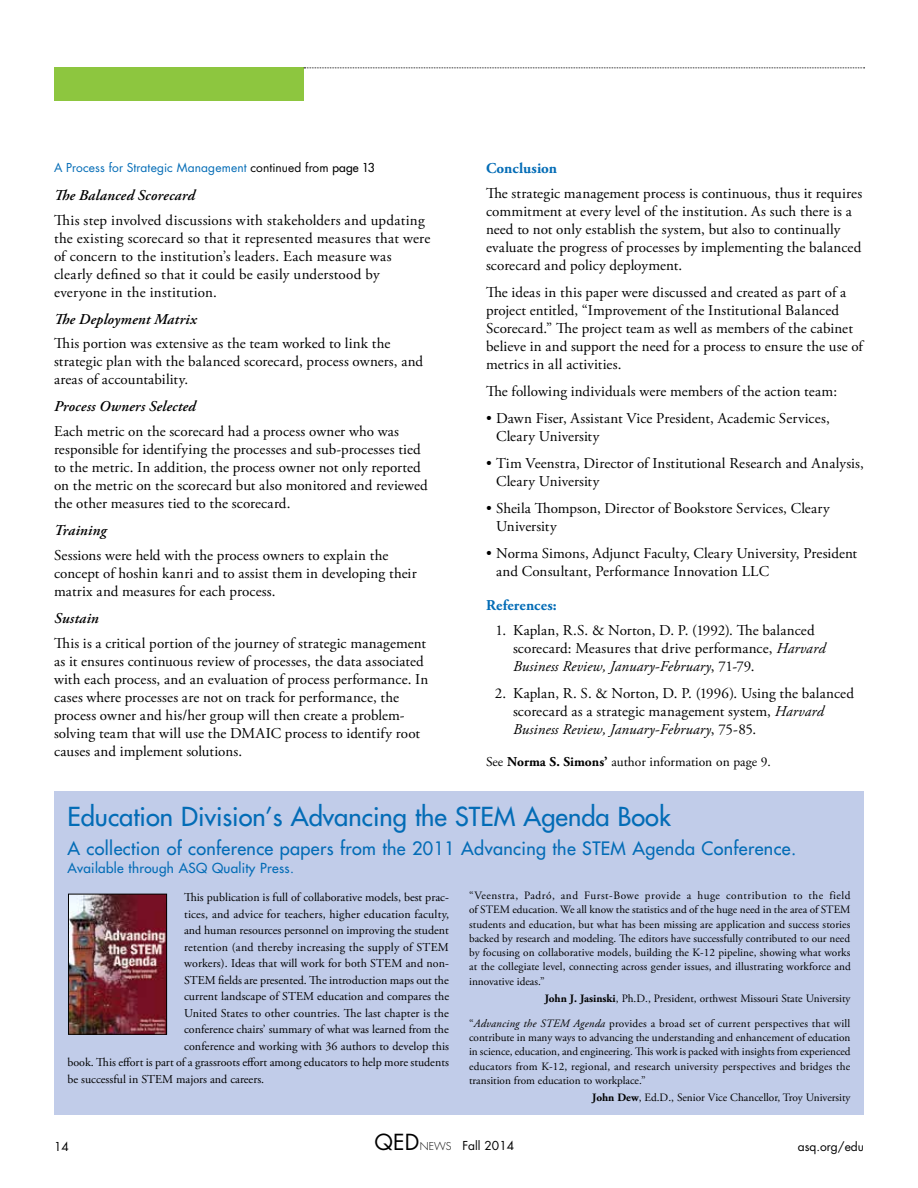
<style>
.page{position:relative;width:918px;height:1188px;background:#fff}
.page>*{position:absolute;margin:0;border:0;box-sizing:border-box;transform-origin:0 0}
.t1{font:500 25.5px "Futura Std";color:#036cb6}
.t2{font:500 18px "Futura Std";letter-spacing:.02em;color:#036cb6}
.t3{font:15px/18px "Adobe Garamond Pro";letter-spacing:.01em;color:#000}
.t4{font:italic 600 15px "Adobe Garamond Pro";letter-spacing:.015em;color:#000}
.t5{font:700 15px "Adobe Garamond Pro";letter-spacing:.01em;color:#036cb6}
.t6{font:13.5px "Adobe Garamond Pro";color:#000}
.t7{font:500 13.5px "Futura Std";letter-spacing:.02em;color:#036cb6}
.t8{font:12px "Adobe Garamond Pro";color:#000}
.t9{font:12px "Futura Std";letter-spacing:.01em;color:#036cb6}
.t10{font:12px "Futura Std";color:#000}
.t11{font:11.25px/14.2px "Adobe Garamond Pro";color:#000;text-align:justify}
.s1{color:#000}
.s2{font-weight:500;color:#000}
.s3{font-style:italic}
.s4{font-weight:700}
.s5{font-size:21.6px}
.s6{font-weight:300;font-size:10.65px}
</style>
<div class="page">
<div style="left:54px;top:68px;width:250px;height:33px;background:#8dc63f"></div>
<svg style="left:304px;top:68px;width:561px;height:1px"></svg>
<div style="left:54px;top:791px;width:810px;height:324px;background:#c1cce9"></div>
<img style="left:70px;top:896px;width:95px;height:137px">
<div style="left:68px;top:894px;width:99px;height:141px;border:1px solid #000"></div>
<p class="t9" style="left:54px;top:160px;width:322px">A Process for Strategic Management <span class="s1">continued from</span> <span class="s2">page 13</span></p>
<p class="t4" style="left:54px;top:186px;width:143px">The Balanced Scorecard</p>
<p class="t3" style="left:54px;top:211px;width:378px">This step involved discussions with stakeholders and updating the existing scorecard so that it represented measures that were of concern to the institution’s leaders. Each measure was clearly defined so that it could be easily understood by everyone in the institution.</p>
<p class="t4" style="left:54px;top:310px;width:144px">The Deployment Matrix</p>
<p class="t3" style="left:54px;top:335px;width:371px">This portion was extensive as the team worked to link the strategic plan with the balanced scorecard, process owners, and areas of accountability.</p>
<p class="t4" style="left:54px;top:398px;width:143px">Process Owners Selected</p>
<p class="t3" style="left:54px;top:423px;width:375px">Each metric on the scorecard had a process owner who was responsible for identifying the processes and sub-processes tied to the metric. In addition, the process owner not only reported on the metric on the scorecard but also monitored and reviewed the other measures tied to the scorecard.</p>
<p class="t4" style="left:54px;top:522px;width:54px">Training</p>
<p class="t3" style="left:54px;top:547px;width:364px">Sessions were held with the process owners to explain the concept of hoshin kanri and to assist them in developing their matrix and measures for each process.</p>
<p class="t4" style="left:54px;top:609px;width:46px">Sustain</p>
<p class="t3" style="left:54px;top:634px;width:376px">This is a critical portion of the journey of strategic management as it ensures continuous review of processes, the data associated with each process, and an evaluation of process performance. In cases where processes are not on track for performance, the process owner and his/her group will then create a problem&shy;solving team that will use the DMAIC process to identify root causes and implement solutions.</p>
<p class="t5" style="left:486px;top:159px;width:73px">Conclusion</p>
<p class="t3" style="left:486px;top:184px;width:378px">The strategic management process is continuous, thus it requires commitment at every level of the institution. As such there is a need to not only establish the system, but also to continually evaluate the progress of processes by implementing the balanced scorecard and policy deployment.</p>
<p class="t3" style="left:486px;top:283px;width:378px">The ideas in this paper were discussed and created as part of a project entitled, “Improvement of the Institutional Balanced Scorecard.” The project team as well as members of the cabinet believe in and support the need for a process to ensure the use of metrics in all activities.</p>
<p class="t3" style="left:486px;top:382px;width:353px">The following individuals were members of the action team:</p>
<p class="t3" style="left:496px;top:409px;width:335px;text-indent:-10px">• Dawn Fiser, Assistant Vice President, Academic Services,<br>Cleary University</p>
<p class="t3" style="left:496px;top:454px;width:369px;text-indent:-10px">• Tim Veenstra, Director of Institutional Research and Analysis,<br>Cleary University</p>
<p class="t3" style="left:496px;top:499px;width:335px;text-indent:-10px">• Sheila Thompson, Director of Bookstore Services, Cleary<br>University</p>
<p class="t3" style="left:496px;top:544px;width:363px;text-indent:-10px">• Norma Simons, Adjunct Faculty, Cleary University, President and Consultant, Performance Innovation LLC</p>
<p class="t5" style="left:486px;top:597px;width:72px">References:</p>
<p class="t3" style="left:513px;top:622px;width:314px;text-indent:-17px">1. Kaplan, R.S. &amp; Norton, D. P. (1992). The balanced scorecard: Measures that drive performance, <span class="s3">Harvard<br>Business Review, January-February</span>, 71-79.</p>
<p class="t3" style="left:513px;top:685px;width:343px;text-indent:-18px">2. Kaplan, R. S. &amp; Norton, D. P. (1996). Using the balanced scorecard as a strategic management system, <span class="s3">Harvard<br>Business Review, January-February</span>, 75-85.</p>
<p class="t6" style="left:486px;top:754px;width:286px">See <span class="s4">Norma S. Simons’</span> author information on page 9.</p>
<h1 class="t1" style="left:68px;top:801px;width:605px">Education Division’s Advancing the STEM Agenda Book</h1>
<p class="t2" style="left:68px;top:837px;width:730px">A collection of conference papers from the 2011 Advancing the STEM Agenda Conference.</p>
<p class="t7" style="left:68px;top:859px;width:228px">Available through ASQ Quality Press.</p>
<p class="t8" style="left:184px;top:890px;width:266px">This publication is full of collaborative models, best prac-</p>
<p class="t8" style="left:184px;top:907px;width:266px">tices, and advice for teachers, higher education faculty,</p>
<p class="t8" style="left:184px;top:923px;width:266px">and human resources personnel on improving the student</p>
<p class="t8" style="left:184px;top:940px;width:266px">retention (and thereby increasing the supply of STEM</p>
<p class="t8" style="left:184px;top:956px;width:266px">workers). Ideas that will work for both STEM and non-</p>
<p class="t8" style="left:184px;top:973px;width:266px">STEM fields are presented. The introduction maps out the</p>
<p class="t8" style="left:184px;top:989px;width:266px">current landscape of STEM education and compares the</p>
<p class="t8" style="left:184px;top:1006px;width:266px">United States to other countries. The last chapter is the</p>
<p class="t8" style="left:184px;top:1022px;width:266px">conference chairs’ summary of what was learned from the</p>
<p class="t8" style="left:184px;top:1039px;width:266px">conference and working with 36 authors to develop this</p>
<p class="t8" style="left:68px;top:1055px;width:383px">book. This effort is part of a grassroots effort among educators to help more students</p>
<p class="t8" style="left:68px;top:1072px;width:198px">be successful in STEM majors and careers.</p>
<p class="t11" style="left:469px;top:889px;width:383px">“Veenstra, Padró, and Furst-Bowe provide a huge contribution to the field of STEM education. We all know the statistics and of the huge need in the area of STEM students and education, but what has been missing are application and success stories backed by research and modeling. The editors have successfully contributed to our need by focusing on collaborative models, building the K-12 pipeline, showing what works at the collegiate level, connecting across gender issues, and illustrating workforce and innovative ideas.”</p>
<p class="t11" style="left:545px;top:992px;width:307px"><span class="s4">John J. Jasinski</span>, Ph.D., President, orthwest Missouri State University</p>
<p class="t11" style="left:469px;top:1017px;width:383px">“<span class="s3">Advancing the STEM Agenda</span> provides a broad set of current perspectives that will contribute in many ways to advancing the understanding and enhancement of education in science, education, and engineering. This work is packed with insights from experienced educators from K-12, regional, and research university perspectives and bridges the transition from education to workplace.”</p>
<p class="t11" style="left:592px;top:1091px;width:260px"><span class="s4">John Dew</span>, Ed.D., Senior Vice Chancellor, Troy University</p>
<p class="t10" style="left:54px;top:1139px;width:16px">14</p>
<p class="t10" style="left:375px;top:1138px;width:141px"><span class="s5">QED</span><span class="s6">NEWS</span> Fall 2014</p>
<p class="t10" style="left:798px;top:1139px;width:68px">asq.org/edu</p>
</div>
